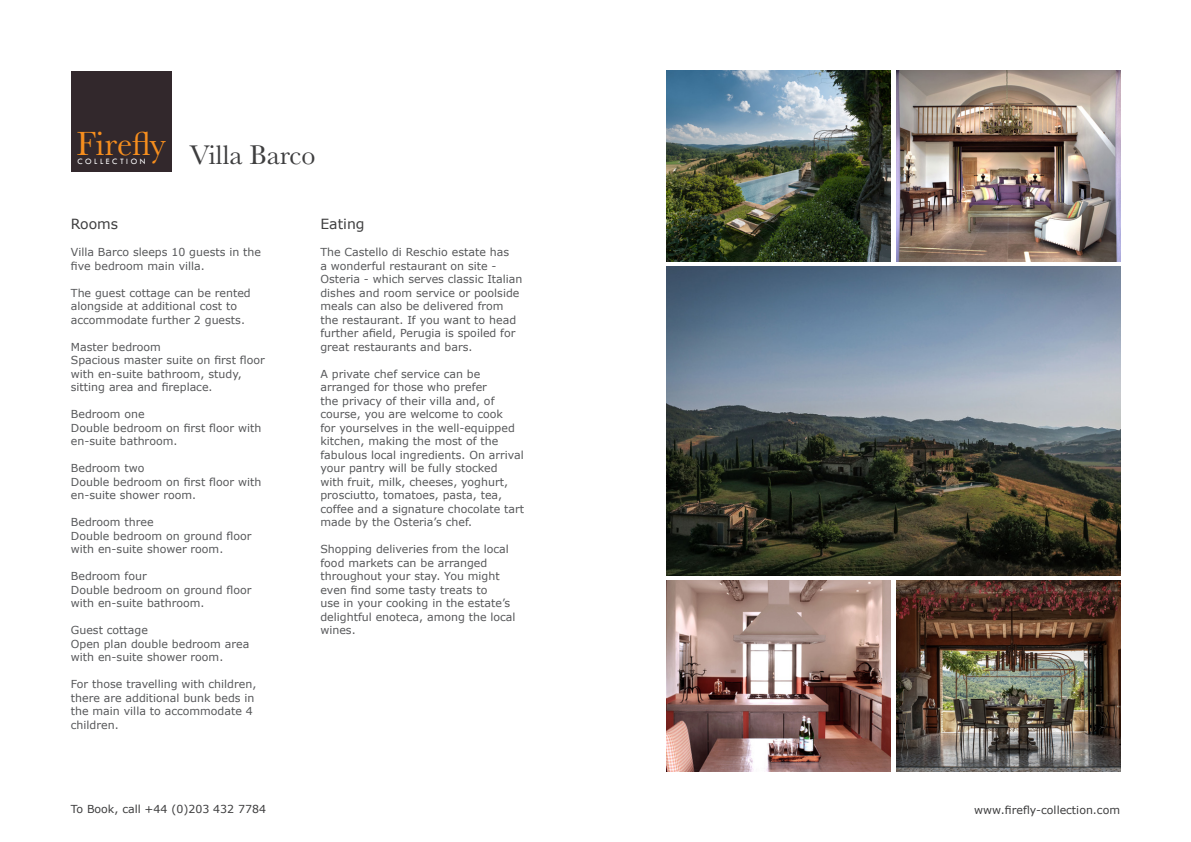
<style>
.page{position:relative;width:1191px;height:842px;background:#fff}
.page>*{position:absolute;margin:0;border:0;box-sizing:border-box;transform-origin:0 0}
.t1{font:34.9px "Baskerville";color:#f68e1e}
.t2{font:28px "Baskerville";color:#3e3e3f}
.t3{font:14px "Verdana";color:#3e3e3f}
.t4{font:11px/13.5px "Verdana";color:#57585a}
.t5{font:11px "Verdana";color:#3e3e3f}
.t6{font:8.5px "Tw Cen MT Std";letter-spacing:.3em;color:#fff}
</style>
<div class="page">
<div style="left:71px;top:71px;width:101px;height:101px;background:#32282c"></div>
<img style="left:666px;top:71px;width:224px;height:190px">
<img style="left:896px;top:71px;width:224px;height:190px">
<img style="left:666px;top:267px;width:454px;height:308px">
<img style="left:896px;top:581px;width:224px;height:190px">
<img style="left:666px;top:581px;width:224px;height:190px">
<p class="t1" style="left:77px;top:121px;width:91px">Firefly</p>
<p class="t6" style="left:77px;top:156px;width:70px">COLLECTION</p>
<p class="t2" style="left:190px;top:138px;width:127px">Villa Barco</p>
<p class="t3" style="left:71px;top:214px;width:49px">Rooms</p>
<p class="t4" style="left:71px;top:245px;width:192px">Villa Barco sleeps 10 guests in the five bedroom main villa.</p>
<p class="t4" style="left:71px;top:286px;width:181px">The guest cottage can be rented alongside at additional cost to accommodate further 2 guests.</p>
<p class="t4" style="left:71px;top:340px;width:92px">Master bedroom</p>
<p class="t4" style="left:71px;top:353px;width:195px">Spacious master suite on first floor with en-suite bathroom, study, sitting area and fireplace.</p>
<p class="t4" style="left:71px;top:407px;width:75px">Bedroom one</p>
<p class="t4" style="left:71px;top:421px;width:192px">Double bedroom on first floor with en-suite bathroom.</p>
<p class="t4" style="left:71px;top:461px;width:75px">Bedroom two</p>
<p class="t4" style="left:71px;top:475px;width:192px">Double bedroom on first floor with en-suite shower room.</p>
<p class="t4" style="left:71px;top:515px;width:84px">Bedroom three</p>
<p class="t4" style="left:71px;top:529px;width:182px">Double bedroom on ground floor with en-suite shower room.</p>
<p class="t4" style="left:71px;top:569px;width:77px">Bedroom four</p>
<p class="t4" style="left:71px;top:583px;width:182px">Double bedroom on ground floor with en-suite bathroom.</p>
<p class="t4" style="left:71px;top:623px;width:79px">Guest cottage</p>
<p class="t4" style="left:71px;top:637px;width:180px">Open plan double bedroom area with en-suite shower room.</p>
<p class="t4" style="left:71px;top:677px;width:187px">For those travelling with children, there are additional bunk beds in the main villa to accommodate 4 children.</p>
<p class="t5" style="left:71px;top:801px;width:197px">To Book, call +44 (0)203 432 7784</p>
<p class="t3" style="left:320px;top:214px;width:46px">Eating</p>
<p class="t4" style="left:320px;top:245px;width:204px">The Castello di Reschio estate has<br>a wonderful restaurant on site - Osteria - which serves classic Italian dishes and room service or poolside meals can also be delivered from the restaurant. If you want to head further afield, Perugia is spoiled for great restaurants and bars.</p>
<p class="t4" style="left:320px;top:367px;width:205px">A private chef service can be arranged for those who prefer<br>the privacy of their villa and, of course, you are welcome to cook<br>for yourselves in the well-equipped kitchen, making the most of the fabulous local ingredients. On arrival your pantry will be fully stocked<br>with fruit, milk, cheeses, yoghurt, prosciutto, tomatoes, pasta, tea, coffee and a signature chocolate tart made by the Osteria’s chef.</p>
<p class="t4" style="left:320px;top:542px;width:197px">Shopping deliveries from the local food markets can be arranged throughout your stay. You might even find some tasty treats to<br>use in your cooking in the estate’s delightful enoteca, among the local wines.</p>
<p class="t5" style="left:974px;top:802px;width:147px">www.firefly-collection.com</p>
</div>
